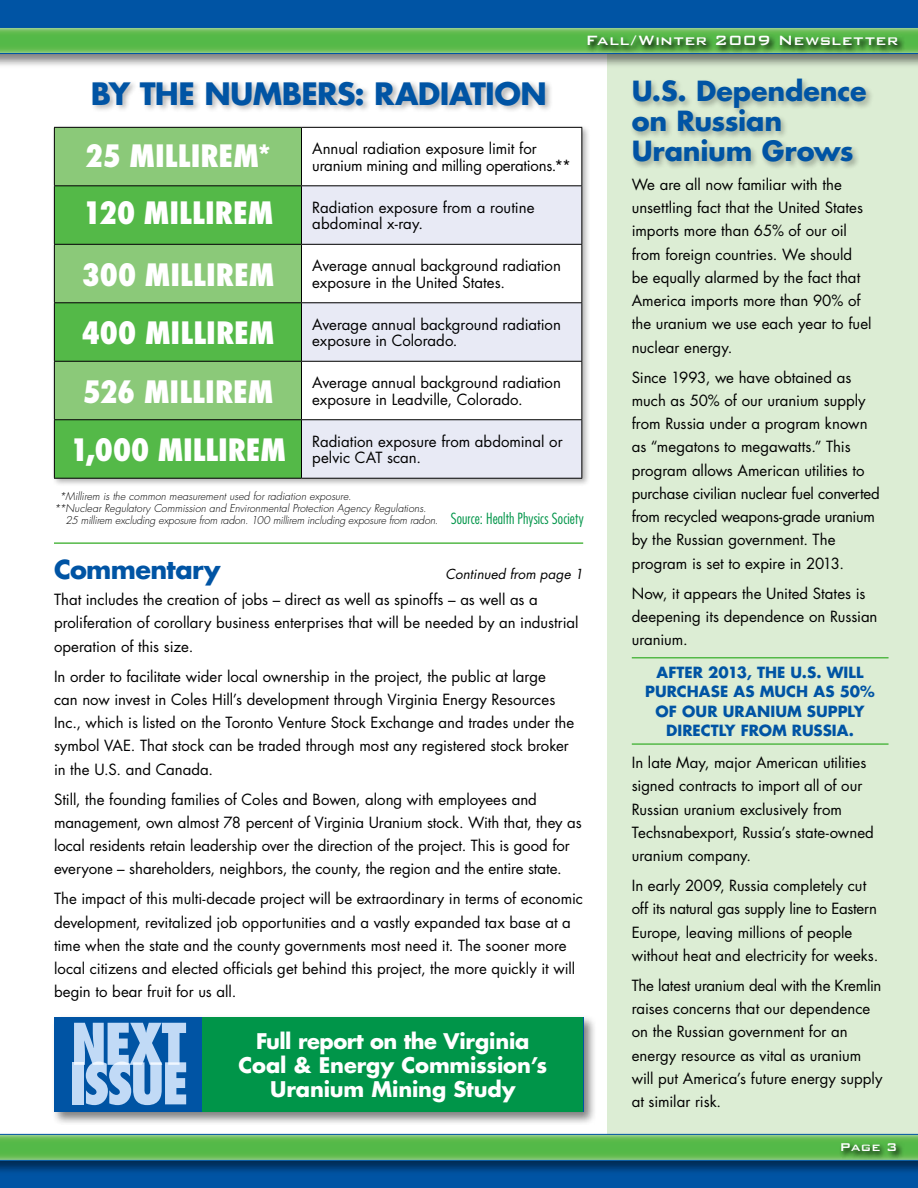
<style>
.page{position:relative;width:918px;height:1188px;background:#fff}
.page>*{position:absolute;margin:0;border:0;box-sizing:border-box;transform-origin:0 0}
.t1{font:800 condensed 55.8px/39.6px "Futura";letter-spacing:-.055em;color:#e0e3f2}
.t2{font:800 condensed 30px "Futura";color:#fff}
.t3{font:700 30px "Futura";letter-spacing:-.015em;color:#0054a4}
.t4{font:700 27px/30px "Futura";letter-spacing:-.01em;color:#0054a4}
.t5{font:700 25.5px "Futura";letter-spacing:-.025em;color:#0054a4}
.t6{font:700 21px/24px "Futura";letter-spacing:-.01em;color:#fff;text-align:center}
.t7{font:500 18px "Bank Gothic";letter-spacing:.02em;color:#fff}
.t8{font:15px/23.2px "Futura";color:#000}
.t9{font:700 15px/19.5px "Futura";letter-spacing:.005em;color:#0054a4}
.t10{font:300 condensed 15px "Futura";letter-spacing:.005em;color:#009549}
.t11{font:500 15px "Bank Gothic";color:#fff}
.t12{font:italic 13.5px "Futura";letter-spacing:.005em;color:#000}
.t13{font:italic 300 10.5px "Futura";color:#000}
</style>
<div class="page">
<div style="left:0;top:0;width:918px;height:46px;background:#0054a4"></div>
<div style="left:0;top:1138px;width:918px;height:50px;background:#0054a4"></div>
<div style="left:608px;top:37px;width:310px;height:1109px;background:#dcedd4"></div>
<div style="left:630px;top:77px;width:245px;height:93px;background:#000;opacity:.3"></div>
<div style="left:0;top:25px;width:918px;height:44px;background:#000;opacity:.5"></div>
<svg style="left:0;top:27px;width:918px;height:27px;background:#5ab25d"></svg>
<div style="left:0;top:1132px;width:918px;height:43px;background:#000;opacity:.5"></div>
<svg style="left:0;top:1134px;width:918px;height:27px;background:#5bb55a"></svg>
<svg style="left:839px;top:1141px;width:66px;height:19px"></svg>
<svg style="left:585px;top:33px;width:321px;height:20px;background:#4f9e42"></svg>
<div style="left:52px;top:79px;width:539px;height:408px;background:#000;opacity:.3"></div>
<div style="left:55px;top:128px;width:246px;height:57px;background:#8bc979"></div>
<svg style="left:302px;top:128px;width:279px;height:57px"></svg>
<svg style="left:55px;top:186px;width:246px;height:292px;background:#69be5a"></svg>
<svg style="left:302px;top:186px;width:279px;height:292px;fill:#e8eaf5"></svg>
<hr style="left:54px;top:127px;width:248px;height:1px;background:#000">
<hr style="left:54px;top:128px;width:1px;height:57px;background:#000">
<hr style="left:302px;top:127px;width:280px;height:1px;background:#000">
<hr style="left:301px;top:128px;width:1px;height:57px;background:#000">
<hr style="left:581px;top:128px;width:1px;height:57px;background:#000">
<hr style="left:54px;top:185px;width:248px;height:1px;background:#000">
<hr style="left:54px;top:186px;width:1px;height:58px;background:#000">
<hr style="left:302px;top:185px;width:280px;height:1px;background:#000">
<hr style="left:301px;top:186px;width:1px;height:58px;background:#000">
<hr style="left:581px;top:186px;width:1px;height:58px;background:#000">
<hr style="left:54px;top:244px;width:248px;height:1px;background:#000">
<hr style="left:54px;top:245px;width:1px;height:57px;background:#000">
<hr style="left:302px;top:244px;width:280px;height:1px;background:#000">
<hr style="left:301px;top:245px;width:1px;height:57px;background:#000">
<hr style="left:581px;top:245px;width:1px;height:57px;background:#000">
<hr style="left:54px;top:302px;width:248px;height:1px;background:#000">
<hr style="left:54px;top:303px;width:1px;height:58px;background:#000">
<hr style="left:302px;top:302px;width:280px;height:1px;background:#000">
<hr style="left:301px;top:303px;width:1px;height:58px;background:#000">
<hr style="left:581px;top:303px;width:1px;height:58px;background:#000">
<hr style="left:54px;top:361px;width:248px;height:1px;background:#000">
<hr style="left:54px;top:362px;width:1px;height:57px;background:#000">
<hr style="left:302px;top:361px;width:280px;height:1px;background:#000">
<hr style="left:301px;top:362px;width:1px;height:57px;background:#000">
<hr style="left:581px;top:362px;width:1px;height:57px;background:#000">
<hr style="left:54px;top:419px;width:248px;height:1px;background:#000">
<hr style="left:54px;top:420px;width:1px;height:58px;background:#000">
<hr style="left:302px;top:419px;width:280px;height:1px;background:#000">
<hr style="left:301px;top:420px;width:1px;height:58px;background:#000">
<hr style="left:581px;top:420px;width:1px;height:58px;background:#000">
<hr style="left:54px;top:478px;width:248px;height:1px;background:#000">
<hr style="left:302px;top:478px;width:280px;height:1px;background:#000">
<hr style="left:632px;top:657px;width:257px;height:1px;background:#54b948">
<hr style="left:632px;top:743px;width:257px;height:2px;background:#54b948">
<div style="left:51px;top:1015px;width:546px;height:111px;background:#000;opacity:.5"></div>
<div style="left:54px;top:1018px;width:529px;height:94px;background:#0054a4"></div>
<div style="left:202px;top:1018px;width:381px;height:94px;background:#009549"></div>
<hr style="left:54px;top:542px;width:529px;height:2px;background:#54b948">
<p class="t7" style="left:585px;top:26px;width:314px">Fall/Winter 2009 Newsletter</p>
<h2 class="t3" style="left:91px;top:73px;width:430px">By The Numbers: Radiation</h2>
<h2 class="t2" style="left:85px;top:137px;width:187px">25 MILLIREM*</h2>
<p class="t8" style="left:312px;top:140px;width:260px;line-height:16.5px">Annual radiation exposure limit for uranium mining and milling operations.**</p>
<h2 class="t2" style="left:83px;top:194px;width:191px">120 MILLIREM</h2>
<p class="t8" style="left:312px;top:199px;width:224px;line-height:16.5px">Radiation exposure from a routine abdominal x-ray.</p>
<h2 class="t2" style="left:82px;top:255px;width:193px">300 MILLIREM</h2>
<p class="t8" style="left:312px;top:257px;width:250px;line-height:16.5px">Average annual background radiation exposure in the United States.</p>
<h2 class="t2" style="left:82px;top:314px;width:194px">400 MILLIREM</h2>
<p class="t8" style="left:312px;top:316px;width:250px;line-height:16.5px">Average annual background radiation exposure in Colorado.</p>
<h2 class="t2" style="left:83px;top:372px;width:192px">526 MILLIREM</h2>
<p class="t8" style="left:312px;top:374px;width:250px;line-height:16.5px">Average annual background radiation exposure in Leadville, Colorado.</p>
<h2 class="t2" style="left:70px;top:431px;width:217px">1,000 MILLIREM</h2>
<p class="t8" style="left:312px;top:433px;width:252px;line-height:16.5px">Radiation exposure from abdominal or pelvic CAT scan.</p>
<p class="t13" style="left:59px;top:489px;width:293px">*Millirem is the common measurement used for radiation exposure.</p>
<p class="t13" style="left:54px;top:501px;width:374px">**Nuclear Regulatory Commission and Environmental Protection Agency Regulations.</p>
<p class="t13" style="left:66px;top:513px;width:374px">25 millirem excluding exposure from radon. 100 millirem including exposure from radon.</p>
<p class="t10" style="left:451px;top:509px;width:135px">Source: Health Physics Society</p>
<h3 class="t5" style="left:54px;top:552px;width:169px">Commentary</h3>
<p class="t8" style="left:54px;top:588px;width:526px">That includes the creation of jobs – direct as well as spinoffs – as well as a proliferation of corollary business enterprises that will be needed by an industrial operation of this size.</p>
<p class="t8" style="left:54px;top:664px;width:522px">In order to facilitate wider local ownership in the project, the public at large<br>can now invest in Coles Hill’s development through Virginia Energy Resources Inc., which is listed on the Toronto Venture Stock Exchange and trades under the symbol VAE. That stock can be traded through most any registered stock broker in the U.S. and Canada.</p>
<p class="t8" style="left:54px;top:787px;width:529px">Still, the founding families of Coles and Bowen, along with employees and management, own almost 78 percent of Virginia Uranium stock. With that, they as local residents retain leadership over the direction of the project. This is good for everyone – shareholders, neighbors, the county, the region and the entire state.</p>
<p class="t8" style="left:54px;top:887px;width:531px">The impact of this multi-decade project will be extraordinary in terms of economic development, revitalized job opportunities and a vastly expanded tax base at a time when the state and the county governments most need it. The sooner more local citizens and elected officials get behind this project, the more quickly it will begin to bear fruit for us all.</p>
<p class="t12" style="left:446px;top:565px;width:139px">Continued from page 1</p>
<h1 class="t1" style="left:69px;top:1024px;width:123px">NEXT<br>ISSUE</h1>
<h3 class="t6" style="left:239px;top:1029px;width:310px">Full report on the Virginia<br>Coal &amp; Energy Commission’s<br>Uranium Mining Study</h3>
<h3 class="t4" style="left:632px;top:75px;width:237px">U.S. Dependence on Russian<br>Uranium Grows</h3>
<p class="t8" style="left:632px;top:173px;width:241px">We are all now familiar with the unsettling fact that the United States imports more than 65% of our oil from foreign countries. We should be equally alarmed by the fact that<br>America imports more than 90% of the uranium we use each year to fuel nuclear energy.</p>
<p class="t8" style="left:632px;top:365px;width:250px">Since 1993, we have obtained as much as 50% of our uranium supply from Russia under a program known as “megatons to megawatts.” This program allows American utilities to purchase civilian nuclear fuel converted from recycled weapons-grade uranium by the Russian government. The program is set to expire in 2013.</p>
<p class="t8" style="left:632px;top:581px;width:247px">Now, it appears the United States is deepening its dependence on Russian uranium.</p>
<p class="t9" style="left:645px;top:662px;width:220px;text-indent:11px">After 2013, the U.S. will purchase</p>
<p class="t9" style="left:734px;top:681px;width:143px">as much as 50%</p>
<p class="t9" style="left:656px;top:701px;width:210px">of our uran ium supply</p>
<p class="t9" style="left:666px;top:720px;width:190px">directly from russ ia.</p>
<p class="t8" style="left:632px;top:751px;width:244px">In late May, major American utilities signed contracts to import all of our Russian uranium exclusively from Techsnabexport, Russia’s state-owned uranium company.</p>
<p class="t8" style="left:632px;top:874px;width:248px">In early 2009, Russia completely cut off its natural gas supply line to Eastern Europe, leaving millions of people without heat and electricity for weeks.</p>
<p class="t8" style="left:632px;top:974px;width:252px">The latest uranium deal with the Kremlin raises concerns that our dependence on the Russian government for an energy resource as vital as uranium will put America’s future energy supply at similar risk.</p>
<p class="t11" style="left:840px;top:1136px;width:60px">Page 3</p>
</div>
